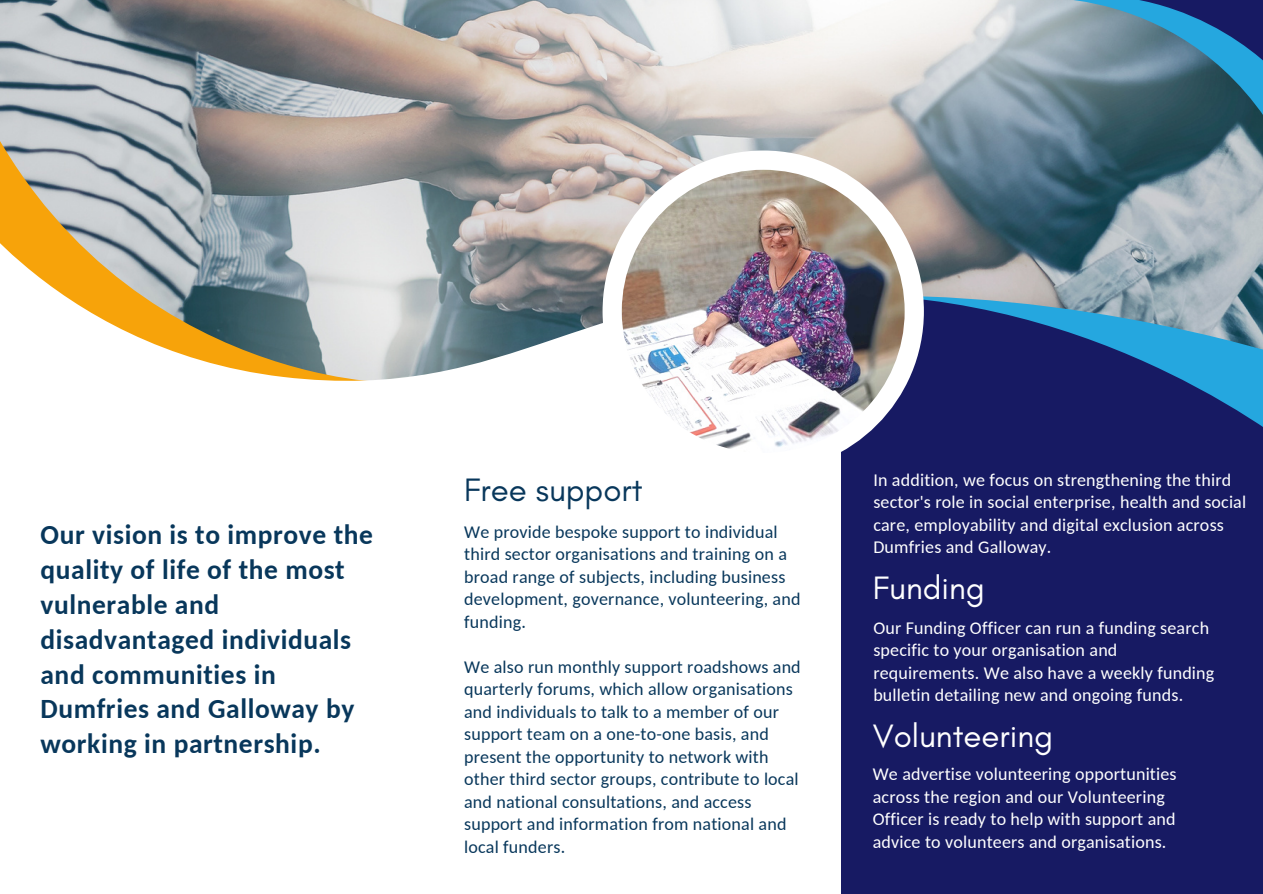
<style>
.page{position:relative;width:1263px;height:894px;background:#fff}
.page>*{position:absolute;margin:0;border:0;box-sizing:border-box;transform-origin:0 0}
.t1{font:33px "Glacial Indifference";color:#fff}
.t2{font:33px "Glacial Indifference";color:#08375b}
.t3{font:700 27.45px/34.8px "Carlito";letter-spacing:.02em;color:#08375b}
.t4{font:18px/22.5px "Carlito";letter-spacing:.01em;color:#08375b}
.t5{font:18px/22.5px "Carlito";letter-spacing:.01em;color:#fff}
</style>
<div class="page">
<img style="left:0;top:0;width:1263px;height:288px">
<svg style="left:0;top:95px;width:378px;height:77px;background:#aeacab"></svg>
<svg style="left:0;top:172px;width:682px;height:209px"></svg>
<div style="left:841px;top:381px;width:422px;height:512px;background:#171a63"></div>
<svg style="left:842px;top:288px;width:421px;height:164px;fill:#171a63"></svg>
<svg style="left:1030px;top:171px;width:233px;height:40px;background:#718995"></svg>
<svg style="left:1025px;top:0;width:238px;height:171px;background:#51778c"></svg>
<div style="left:603px;top:150px;width:321px;height:322px;background:#fff;border-radius:50%"></div>
<img style="left:622px;top:170px;width:283px;height:282px;border-radius:50%">
<p class="t3" style="left:41px;top:519px;width:334px">Our vision is to improve the quality of life of the most vulnerable and disadvantaged individuals and communities in<br>Dumfries and Galloway by working in partnership.</p>
<p class="t2" style="left:464px;top:470px;width:180px">Free support</p>
<p class="t4" style="left:464px;top:521px;width:338px">We provide bespoke support to individual third sector organisations and training on a broad range of subjects, including business development, governance, volunteering, and funding.</p>
<p class="t4" style="left:464px;top:656px;width:338px">We also run monthly support roadshows and quarterly forums, which allow organisations and individuals to talk to a member of our support team on a one-to-one basis, and present the opportunity to network with other third sector groups, contribute to local and national consultations, and access support and information from national and local funders.</p>
<p class="t5" style="left:873px;top:470px;width:374px">In addition, we focus on strengthening the third sector's role in social enterprise, health and social care, employability and digital exclusion across Dumfries and Galloway.</p>
<p class="t1" style="left:873px;top:567px;width:114px">Funding</p>
<p class="t5" style="left:873px;top:618px;width:342px">Our Funding Officer can run a funding search specific to your organisation and requirements. We also have a weekly funding bulletin detailing new and ongoing funds.</p>
<p class="t1" style="left:873px;top:715px;width:182px">Volunteering</p>
<p class="t5" style="left:873px;top:764px;width:305px">We advertise volunteering opportunities across the region and our Volunteering Officer is ready to help with support and advice to volunteers and organisations.</p>
</div>
